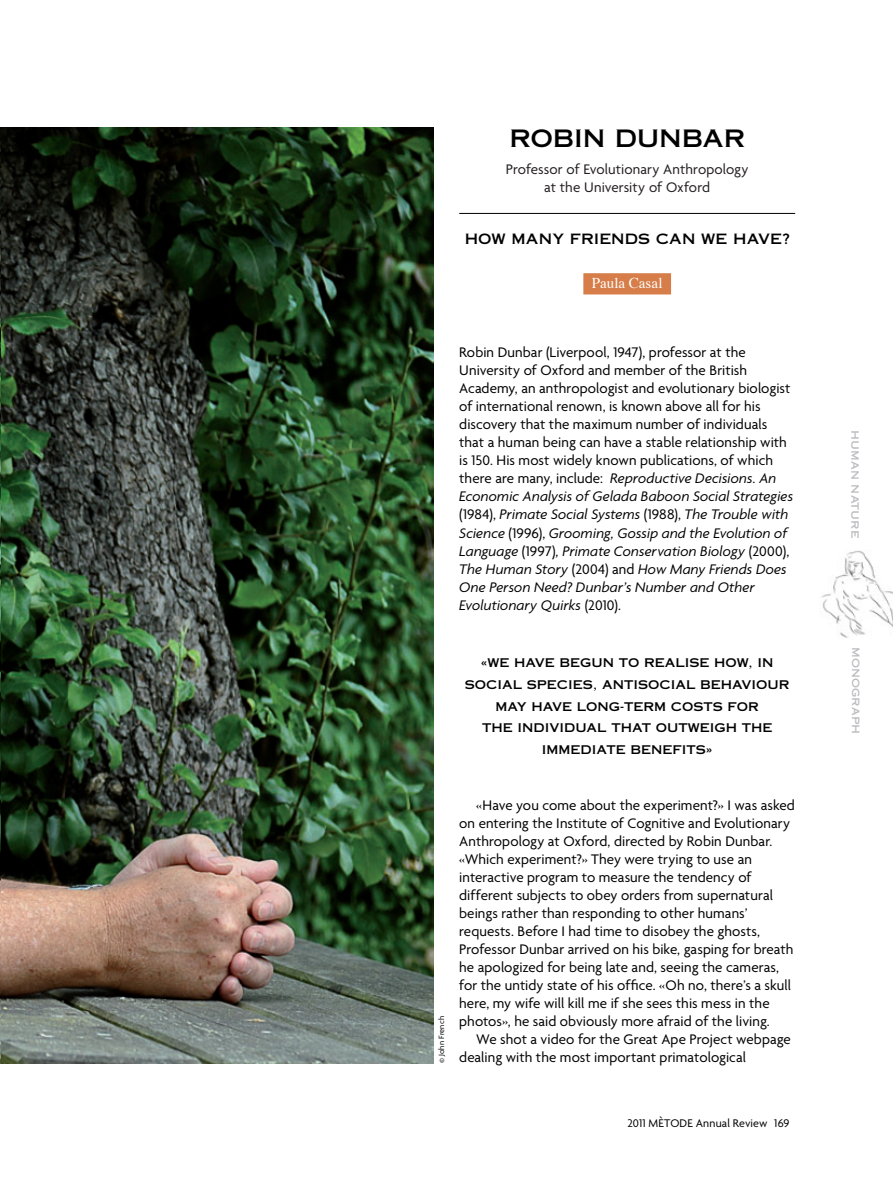
<style>
.page{position:relative;width:893px;height:1191px;background:#fff}
.page>*{position:absolute;margin:0;border:0;box-sizing:border-box;transform-origin:0 0}
.t1{font:24px "Copperplate Thirty One AB";letter-spacing:-.015em;color:#000}
.t2{font:15px/18px "Agenda";letter-spacing:.005em;color:#000}
.t3{font:15px/18px "Agenda";letter-spacing:.005em;color:#231f20;text-align:center}
.t4{font:15px "Times";color:#fff}
.t5{font:14.25px "Copperplate Thirty One AB";letter-spacing:.01em;color:#000}
.t6{font:12px/21.8px "Copperplate Thirty One AB";color:#000;text-align:center}
.t7{font:12px "Agenda";letter-spacing:.015em;color:#000}
.t8{font:12px "Copperplate Thirty One AB";letter-spacing:.005em;color:#bcbdc0}
.t9{font:8.25px "Agenda";letter-spacing:.025em;color:#000}
.s1{font-style:italic}
</style>
<div class="page">
<img style="left:821px;top:550px;width:72px;height:88px">
<img style="left:0;top:128px;width:434px;height:935px">
<hr style="left:459px;top:213px;width:336px;height:1px;background:#000">
<div style="left:583px;top:273px;width:88px;height:21px;background:#d67d49"></div>
<h1 class="t1" style="left:509px;top:124px;width:237px">ROBIN DUNBAR</h1>
<p class="t3" style="left:506px;top:161px;width:244px">Professor of Evolutionary Anthropology at the University of Oxford</p>
<p class="t5" style="left:465px;top:230px;width:326px">HOW MANY FRIENDS CAN WE HAVE?</p>
<p class="t4" style="left:592px;top:277px;width:72px">Paula Casal</p>
<p class="t2" style="left:459px;top:345px;width:336px">Robin Dunbar (Liverpool, 1947), professor at the University of Oxford and member of the British Academy, an anthropologist and evolutionary biologist of international renown, is known above all for his discovery that the maximum number of individuals that a human being can have a stable relationship with is 150. His most widely known publications, of which there are many, include: <span class="s1">Reproductive Decisions. An Economic Analysis of Gelada Baboon Social Strategies </span>(1984), <span class="s1">Primate Social Systems</span> (1988), <span class="s1">The Trouble with Science</span> (1996), <span class="s1">Grooming, Gossip and the Evolution of Language</span> (1997)<span class="s1">, Primate Conservation Biology</span> (2000), <span class="s1">The Human Story</span> (2004) and <span class="s1">How Many Friends Does One Person Need? Dunbar’s Number and Other Evolutionary Quirks</span> (2010).</p>
<p class="t6" style="left:465px;top:652px;width:326px">«WE HAVE BEGUN TO REALISE HOW, IN<br>SOCIAL SPECIES, ANTISOCIAL BEHAVIOUR<br>MAY HAVE LONG-TERM COSTS FOR<br>THE INDIVIDUAL THAT OUTWEIGH THE<br>IMMEDIATE BENEFITS»</p>
<p class="t9" style="left:438px;top:1063px;width:49px;rotate:-90deg">© John French</p>
<p class="t2" style="left:459px;top:797px;width:337px;text-indent:17px">«Have you come about the experiment?» I was asked on entering the Institute of Cognitive and Evolutionary Anthropology at Oxford, directed by Robin Dunbar. «Which experiment?» They were trying to use an interactive program to measure the tendency of different subjects to obey orders from supernatural beings rather than responding to other humans’ requests. Before I had time to disobey the ghosts, Professor Dunbar arrived on his bike, gasping for breath he apologized for being late and, seeing the cameras, for the untidy state of his office. «Oh no, there’s a skull here, my wife will kill me if she sees this mess in the photos», he said obviously more afraid of the living.</p>
<p class="t2" style="left:459px;top:1031px;width:333px;text-indent:17px">We shot a video for the Great Ape Project webpage dealing with the most important primatological</p>
<p class="t7" style="left:627px;top:1118px;width:163px">2011 MÈTODE Annual Review 169</p>
<p class="t8" style="left:863px;top:430px;width:109px;rotate:90deg">human nature</p>
<p class="t8" style="left:863px;top:647px;width:89px;rotate:90deg">monograph</p>
</div>
